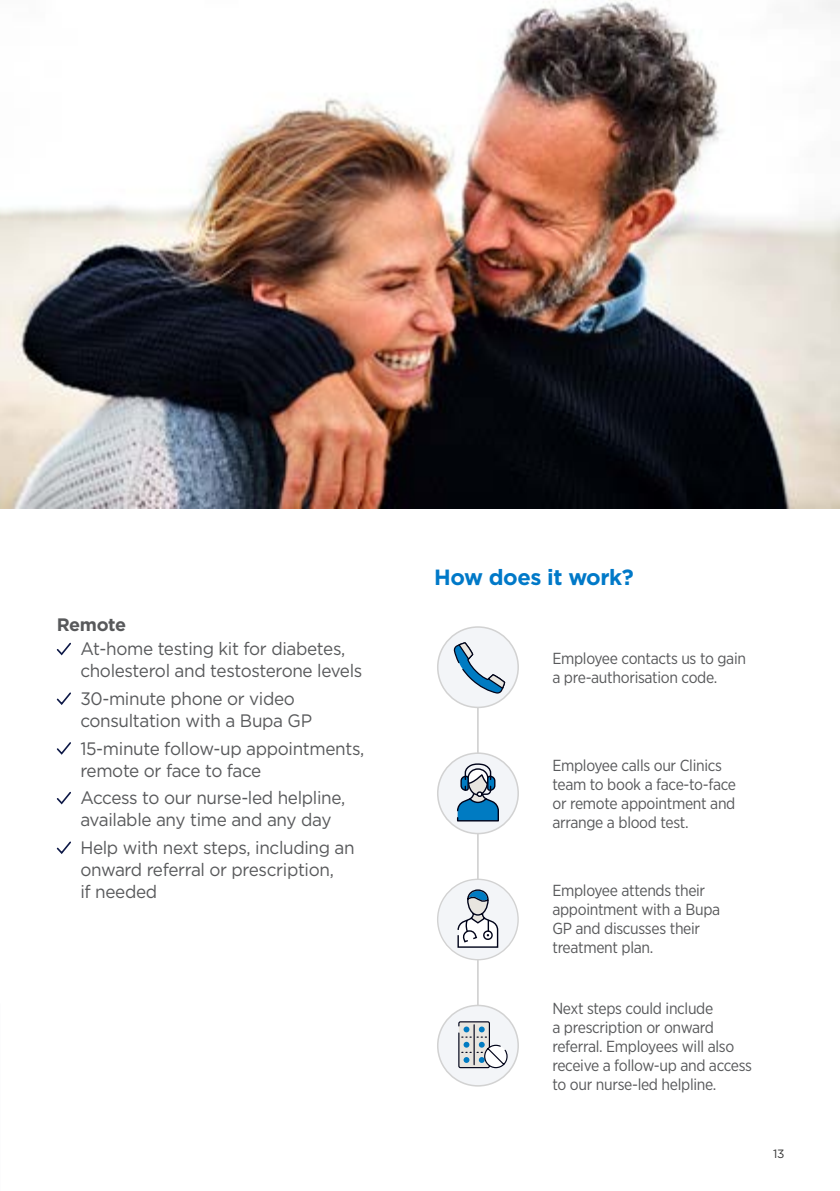
<style>
.page{position:relative;width:840px;height:1191px;background:#fff}
.page>*{position:absolute;margin:0;border:0;box-sizing:border-box;transform-origin:0 0}
.SUB{font:700 22px "Gotham";letter-spacing:-.02em;color:#0079c8}
._6-Bullets{font:18px/22px "Gotham";letter-spacing:-.02em;color:#58595b;scale:.95 1}
.SMALL_SUB{font:700 18px "Gotham";letter-spacing:-.02em;color:#58595b}
.BODY{font:16px/19px "Gotham Narrow";letter-spacing:-.02em;color:#58595b}
.t1{font:12px "Gotham";color:#333}
</style>
<div class="page">
<img style="left:0;top:0;width:839px;height:508px">
<hr style="left:477px;top:641px;width:1px;height:392px;background:#d2d2d2">
<svg style="left:56px;top:642px;width:15px;height:14px"></svg>
<svg style="left:56px;top:692px;width:15px;height:13px"></svg>
<svg style="left:56px;top:742px;width:15px;height:13px"></svg>
<svg style="left:56px;top:791px;width:15px;height:14px"></svg>
<svg style="left:56px;top:841px;width:15px;height:13px"></svg>
<div style="left:437px;top:627px;width:81px;height:80px;background:#f3f5f8;border-radius:50%"></div>
<div style="left:436px;top:626px;width:82px;height:82px;border:2px solid #d2d2d2;border-radius:50%"></div>
<svg style="left:453px;top:643px;width:52px;height:52px"></svg>
<div style="left:437px;top:753px;width:81px;height:80px;background:#f3f5f8;border-radius:50%"></div>
<div style="left:436px;top:752px;width:82px;height:82px;border:2px solid #d2d2d2;border-radius:50%"></div>
<svg style="left:456px;top:763px;width:43px;height:59px"></svg>
<div style="left:437px;top:879px;width:81px;height:80px;background:#f3f5f8;border-radius:50%"></div>
<svg style="left:456px;top:871px;width:42px;height:77px"></svg>
<div style="left:437px;top:1005px;width:81px;height:80px;background:#f3f5f8;border-radius:50%"></div>
<div style="left:436px;top:1004px;width:82px;height:82px;border:2px solid #d2d2d2;border-radius:50%"></div>
<div style="left:458px;top:1021px;width:31px;height:47px;background:#e8e5df;border:1px solid #000319;border-radius:2px"></div>
<hr style="left:473px;top:1024px;width:1px;height:40px;background:#000319">
<svg style="left:461px;top:1026px;width:10px;height:37px"></svg>
<svg style="left:477px;top:1026px;width:31px;height:42px"></svg>
<p class="SMALL_SUB" style="left:57px;top:612px;width:71px">Remote</p>
<p class="_6-Bullets" style="left:80px;top:637px;width:298px">At-home testing kit for diabetes, cholesterol and testosterone levels</p>
<p class="_6-Bullets" style="left:80px;top:687px;width:245px">30-minute phone or video consultation with a Bupa GP</p>
<p class="_6-Bullets" style="left:80px;top:737px;width:300px">15-minute follow-up appointments, remote or face to face</p>
<p class="_6-Bullets" style="left:80px;top:786px;width:280px">Access to our nurse-led helpline, available any time and any day</p>
<p class="_6-Bullets" style="left:80px;top:836px;width:290px">Help with next steps, including an onward referral or prescription,<br>if needed</p>
<p class="SUB" style="left:434px;top:562px;width:201px">How does it work?</p>
<p class="BODY" style="left:552px;top:648px;width:195px">Employee contacts us to gain a pre-authorisation code.</p>
<p class="BODY" style="left:552px;top:755px;width:185px">Employee calls our Clinics team to book a face-to-face or remote appointment and arrange a blood test.</p>
<p class="BODY" style="left:552px;top:880px;width:169px">Employee attends their appointment with a Bupa<br>GP and discusses their treatment plan.</p>
<p class="BODY" style="left:552px;top:998px;width:201px">Next steps could include<br>a prescription or onward referral. Employees will also receive a follow-up and access to our nurse-led helpline.</p>
<p class="t1" style="left:772px;top:1146px;width:13px">13</p>
</div>
